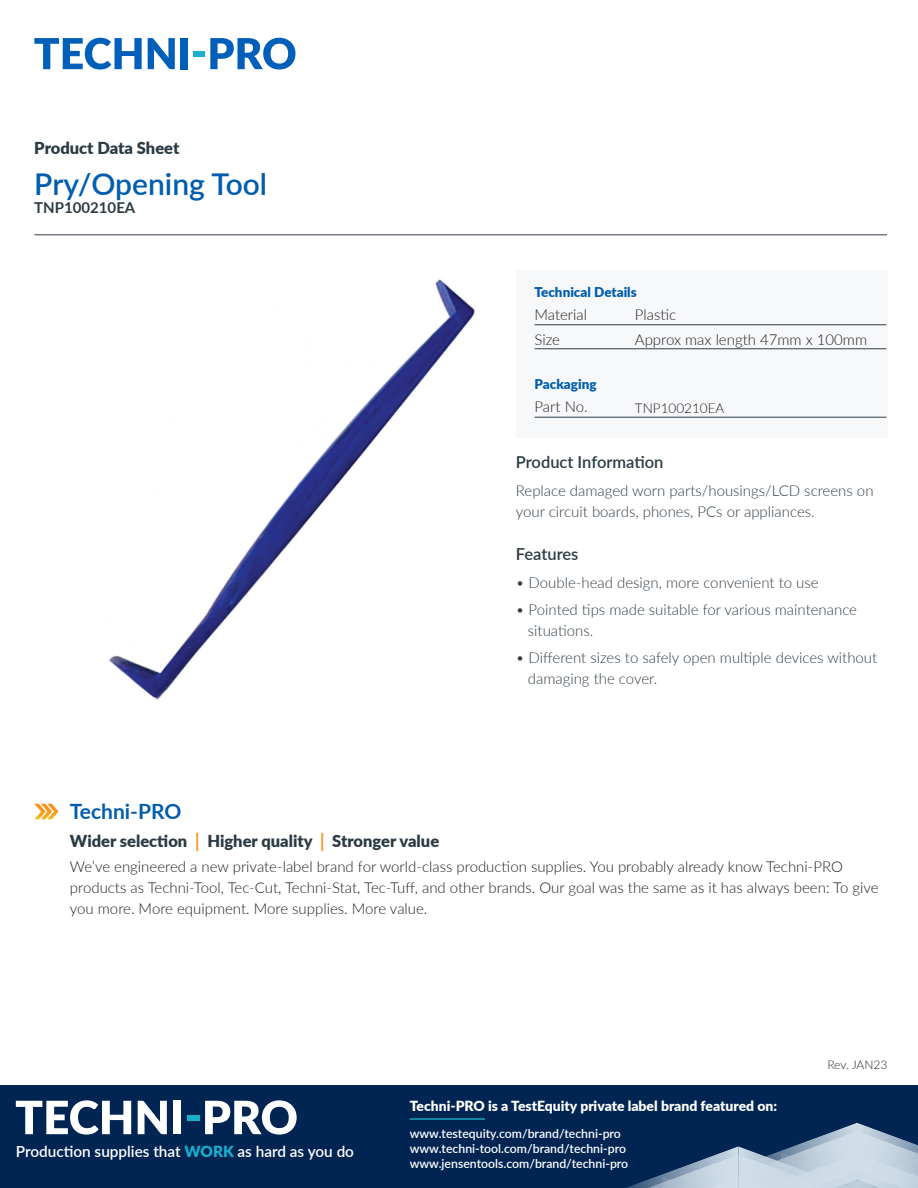
<style>
.page{position:relative;width:918px;height:1188px;background:#fff}
.page>*{position:absolute;margin:0;border:0;box-sizing:border-box;transform-origin:0 0}
.t1{font:600 30px "Lato";color:#015dad}
.t2{font:700 21px "Lato";color:#015dad}
.t3{font:900 16.5px "Lato";color:#2b3b44}
.t4{font:600 16.5px "Lato";color:#2b3b44}
.t5{font:600 15.3px "Lato";color:#fff}
.t6{font:300 15px/25.5px "Lato";color:#231f20}
.t7{font:300 15px/21px "Lato";color:#313e48}
.t8{font:700 15px "Lato";color:#2b3b44}
.t9{font:900 13.95px "Lato";color:#fff}
.t10{font:900 13.5px "Lato";color:#015dad}
.t11{font:300 13.5px "Lato";color:#231f20}
.t12{font:600 12.3px/14.7px "Lato";color:#fff}
.t13{font:300 12px "Lato";letter-spacing:-.005em;color:#231f20}
.s1{color:#f7931d}
.s2{font-weight:900;color:#19aece}
</style>
<div class="page">
<img style="left:109px;top:279px;width:366px;height:421px">
<svg style="left:34px;top:38px;width:108px;height:32px"></svg>
<svg style="left:148px;top:38px;width:27px;height:31px"></svg>
<div style="left:181px;top:38px;width:7px;height:31px;background:#005fb9"></div>
<div style="left:193px;top:51px;width:12px;height:6px;background:#1bafcf"></div>
<svg style="left:210px;top:38px;width:85px;height:32px"></svg>
<hr style="left:34px;top:235px;width:853px;height:1px;background:#313e48">
<div style="left:516px;top:270px;width:371px;height:168px;background:#f6f8fa"></div>
<hr style="left:535px;top:417px;width:351px;height:1px;background:#313e48">
<hr style="left:535px;top:325px;width:351px;height:1px;background:#313e48">
<hr style="left:535px;top:349px;width:351px;height:1px;background:#313e48">
<svg style="left:34px;top:804px;width:25px;height:15px"></svg>
<div style="left:0;top:1085px;width:918px;height:103px;background:#002553"></div>
<svg style="left:626px;top:1122px;width:292px;height:66px"></svg>
<hr style="left:410px;top:1118px;width:75px;height:2px;background:#1cb0ca">
<svg style="left:16px;top:1100px;width:115px;height:35px"></svg>
<svg style="left:138px;top:1101px;width:29px;height:33px"></svg>
<div style="left:173px;top:1101px;width:8px;height:33px;background:#fff"></div>
<div style="left:187px;top:1115px;width:12px;height:6px;background:#1baecc"></div>
<svg style="left:205px;top:1100px;width:92px;height:35px"></svg>
<p class="t3" style="left:34px;top:136px;width:147px">Product Data Sheet</p>
<h1 class="t1" style="left:34px;top:163px;width:234px">Pry/Opening Tool</h1>
<p class="t8" style="left:34px;top:197px;width:103px">TNP100210EA</p>
<p class="t10" style="left:535px;top:282px;width:104px">Technical Details</p>
<p class="t6" style="left:635px;top:301px;width:234px">Plastic<br>Approx max length 47mm x 100mm</p>
<p class="t6" style="left:535px;top:301px;width:54px">Material<br>Size</p>
<p class="t10" style="left:535px;top:374px;width:64px">Packaging</p>
<p class="t6" style="left:535px;top:394px;width:55px">Part No.</p>
<p class="t11" style="left:635px;top:398px;width:91px">TNP100210EA</p>
<p class="t4" style="left:516px;top:450px;width:149px">Product Information</p>
<p class="t7" style="left:516px;top:480px;width:359px">Replace damaged worn parts/housings/LCD screens on your circuit boards, phones, PCs or appliances.</p>
<p class="t4" style="left:516px;top:542px;width:64px">Features</p>
<p class="t7" style="left:516px;top:571px;width:304px">• Double-head design, more convenient to use</p>
<p class="t7" style="left:528px;top:598px;width:331px;text-indent:-12px">• Pointed tips made suitable for various maintenance situations.</p>
<p class="t7" style="left:528px;top:646px;width:351px;text-indent:-12px">• Different sizes to safely open multiple devices without damaging the cover.</p>
<h2 class="t2" style="left:70px;top:796px;width:113px">Techni-PRO</h2>
<p class="t3" style="left:70px;top:828px;width:371px">Wider selection <span class="s1">│</span> Higher quality <span class="s1">│</span> Stronger value</p>
<p class="t6" style="left:70px;top:856px;width:810px;line-height:21px">We’ve engineered a new private-label brand for world-class production supplies. You probably already know Techni-PRO products as Techni-Tool, Tec-Cut, Techni-Stat, Tec-Tuff, and other brands. Our goal was the same as it has always been: To give you more. More equipment. More supplies. More value.</p>
<p class="t5" style="left:16px;top:1140px;width:340px">Production supplies that <span class="s2">WORK</span> as hard as you do</p>
<p class="t9" style="left:410px;top:1095px;width:369px">Techni-PRO is a TestEquity private label brand featured on:</p>
<p class="t12" style="left:410px;top:1126px;width:220px">www.testequity.com/brand/techni-pro www.techni-tool.com/brand/techni-pro www.jensentools.com/brand/techni-pro</p>
<p class="t13" style="left:827px;top:1057px;width:62px">Rev. JAN23</p>
</div>
